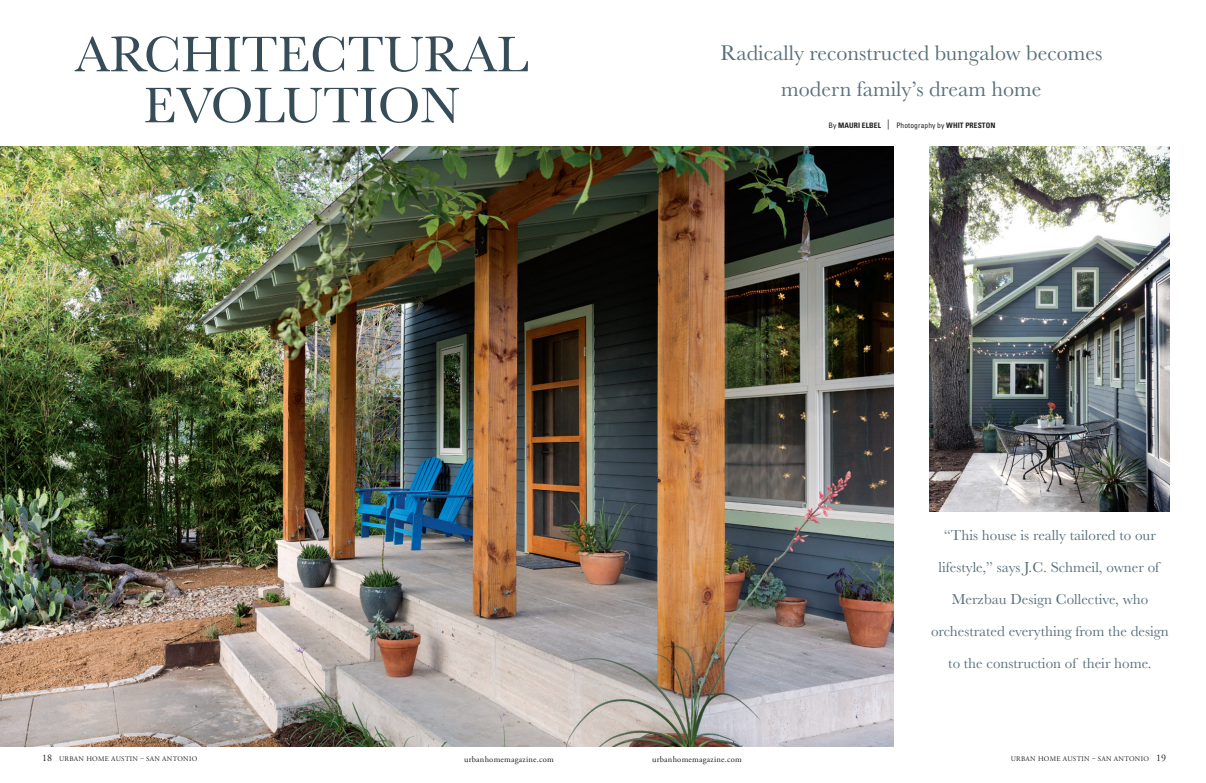
<style>
.page{position:relative;width:1206px;height:783px;background:#fff}
.page>*{position:absolute;margin:0;border:0;box-sizing:border-box;transform-origin:0 0}
.t1{font:52px/51px "Baskerville";color:#364d59;text-align:center}
.t2{font:22px/36px "Baskerville";color:#586f7a;text-align:center}
.t3{font:15px/32px "Baskerville";color:#586f7a;text-align:center}
.t4{font:8.5px "Adobe Garamond Pro";letter-spacing:.03em;color:#231f20}
.t5{font:700 condensed 7.5px "Univers";letter-spacing:.01em;color:#231f20}
.t6{font:7px "Adobe Garamond Pro";letter-spacing:.045em;color:#231f20}
.s1{font-weight:400}
.s2{font-weight:400;font-size:10px}
.s3{font-size:10px}
</style>
<div class="page">
<img style="left:0;top:146px;width:894px;height:601px">
<img style="left:930px;top:146px;width:240px;height:365px">
<h1 class="t1" style="left:75px;top:30px;width:455px">Architectural<br>Evolution</h1>
<h2 class="t2" style="left:720px;top:35px;width:383px">Radically reconstructed bungalow becomes modern family’s dream home</h2>
<p class="t5" style="left:828px;top:121px;width:169px"><span class="s1">By</span> MAURI ELBEL <span class="s2">|</span> <span class="s1">Photography by</span> WHIT PRESTON</p>
<p class="t3" style="left:931px;top:520px;width:239px">“This house is really tailored to our lifestyle,” says J.C. Schmeil, owner of Merzbau Design Collective, who orchestrated everything from the design to the construction of their home.</p>
<p class="t6" style="left:42px;top:755px;width:157px"><span class="s3">18</span> Urban Home Austin – San Antonio</p>
<p class="t4" style="left:464px;top:754px;width:91px">urbanhomemagazine.com</p>
<p class="t4" style="left:652px;top:754px;width:91px">urbanhomemagazine.com</p>
<p class="t6" style="left:1011px;top:755px;width:157px">Urban Home Austin – San Antonio <span class="s3">19</span></p>
</div>
